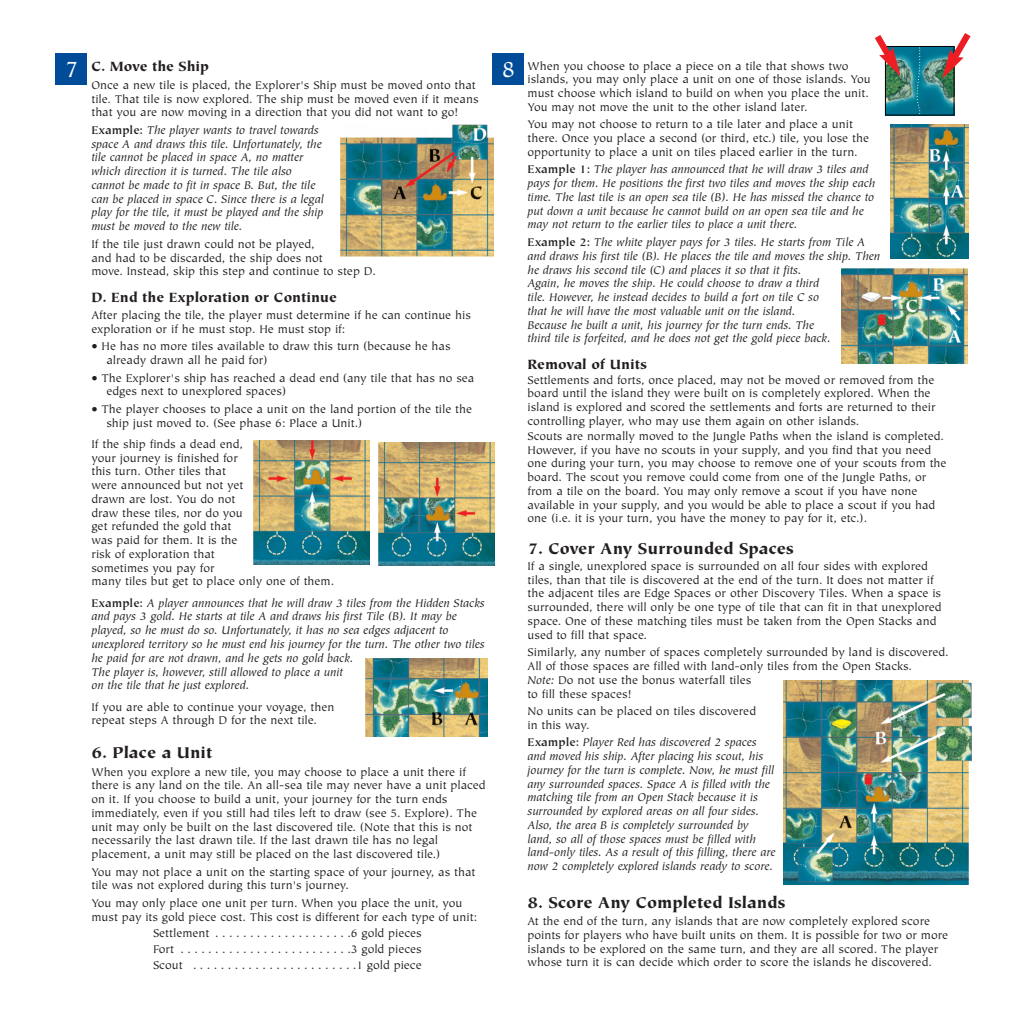
<style>
.page{position:relative;width:1014px;height:1014px;background:#fff}
.page>*{position:absolute;margin:0;border:0;box-sizing:border-box;transform-origin:0 0}
.t1{font:25px "Tiepolo";color:#fff}
.t2{font:900 17.5px "Tiepolo";color:#231f20}
.t3{font:900 15px "Tiepolo";color:#231f20}
.t4{font:12.5px/13.8px "Tiepolo";color:#231f20}
.t5{font:italic 12.5px/13.8px "Tiepolo";color:#231f20}
.s1{font-weight:700;font-style:normal}
.s2{font-style:italic}
</style>
<div class="page">
<svg style="left:253px;top:440px;width:117px;height:1px"></svg>
<img style="left:253px;top:441px;width:117px;height:123px">
<div style="left:362px;top:657px;width:129px;height:79px;background:linear-gradient(to bottom,#fff,#fff)"></div>
<img style="left:365px;top:658px;width:122px;height:78px">
<svg style="left:884px;top:76px;width:71px;height:40px"></svg>
<img style="left:887px;top:48px;width:65px;height:65px">
<svg style="left:915px;top:48px;width:5px;height:65px"></svg>
<div style="left:885px;top:46px;width:69px;height:69px;border:1px solid #000"></div>
<img style="left:378px;top:442px;width:117px;height:123px">
<img style="left:340px;top:125px;width:153px;height:131px">
<img style="left:890px;top:125px;width:78px;height:133px">
<img style="left:841px;top:268px;width:126px;height:95px">
<img style="left:783px;top:680px;width:188px;height:204px">
<svg style="left:875px;top:35px;width:25px;height:41px"></svg>
<svg style="left:942px;top:33px;width:29px;height:46px"></svg>
<div style="left:56px;top:53px;width:31px;height:32px;background:#014c98"></div>
<div style="left:492px;top:53px;width:32px;height:32px;background:#014c98"></div>
<p class="t3" style="left:91px;top:61px;width:119px">C. Move the Ship</p>
<p class="t4" style="left:91px;top:79px;width:388px">Once a new tile is placed, the Explorer's Ship must be moved onto that tile. That tile is now explored. The ship must be moved even if it means that you are now moving in a direction that you did not want to go!</p>
<p class="t5" style="left:91px;top:124px;width:234px"><span class="s1">Example:</span> The player wants to travel towards space A and draws this tile. Unfortunately, the tile cannot be placed in space A, no matter which direction it is turned. The tile also cannot be made to fit in space B. But, the tile can be placed in space C. Since there is a legal play for the tile, it must be played and the ship must be moved to the new tile.</p>
<p class="t4" style="left:91px;top:238px;width:286px">If the tile just drawn could not be played,<br>and had to be discarded, the ship does not<br>move. Instead, skip this step and continue to step D.</p>
<p class="t3" style="left:91px;top:291px;width:247px">D. End the Exploration or Continue</p>
<p class="t4" style="left:91px;top:309px;width:381px">After placing the tile, the player must determine if he can continue his exploration or if he must stop. He must stop if:</p>
<p class="t4" style="left:106px;top:340px;width:346px;text-indent:-15px">• He has no more tiles available to draw this turn (because he has already drawn all he paid for)</p>
<p class="t4" style="left:106px;top:372px;width:369px;text-indent:-15px">• The Explorer's ship has reached a dead end (any tile that has no sea edges next to unexplored spaces)</p>
<p class="t4" style="left:106px;top:403px;width:367px;text-indent:-15px">• The player chooses to place a unit on the land portion of the tile the ship just moved to. (See phase 6: Place a Unit.)</p>
<p class="t4" style="left:91px;top:438px;width:244px">If the ship finds a dead end,<br>your journey is finished for<br>this turn. Other tiles that<br>were announced but not yet<br>drawn are lost. You do not<br>draw these tiles, nor do you<br>get refunded the gold that<br>was paid for them. It is the<br>risk of exploration that<br>sometimes you pay for<br>many tiles but get to place only one of them.</p>
<p class="t5" style="left:91px;top:597px;width:395px"><span class="s1">Example:</span> A player announces that he will draw 3 tiles from the Hidden Stacks and pays 3 gold. He starts at tile A and draws his first Tile (B). It may be played, so he must do so. Unfortunately, it has no sea edges adjacent to unexplored territory so he must end his journey for the turn. The other two tiles he paid for are not drawn, and he gets no gold back.<br>The player is, however, still allowed to place a unit<br>on the tile that he just explored.</p>
<p class="t4" style="left:91px;top:700px;width:244px">If you are able to continue your voyage, then repeat steps A through D for the next tile.</p>
<h2 class="t2" style="left:91px;top:745px;width:122px">6. Place a Unit</h2>
<p class="t4" style="left:91px;top:765px;width:396px">When you explore a new tile, you may choose to place a unit there if there is any land on the tile. An all-sea tile may never have a unit placed on it. If you choose to build a unit, your journey for the turn ends immediately, even if you still had tiles left to draw (see 5. Explore). The unit may only be built on the last discovered tile. (Note that this is not necessarily the last drawn tile. If the last drawn tile has no legal placement, a unit may still be placed on the last discovered tile.)</p>
<p class="t4" style="left:91px;top:865px;width:385px">You may not place a unit on the starting space of your journey, as that tile was not explored during this turn's journey.</p>
<p class="t4" style="left:91px;top:897px;width:387px">You may only place one unit per turn. When you place the unit, you must pay its gold piece cost. This cost is different for each type of unit:</p>
<p class="t4" style="left:153px;top:925px;width:270px;line-height:16.2px;text-align:justify">Settlement . . . . . . . . . . . . . . . . . . . .6 gold pieces Fort . . . . . . . . . . . . . . . . . . . . . . . . .3 gold pieces Scout . . . . . . . . . . . . . . . . . . . . . . . .1 gold piece</p>
<h1 class="t1" style="left:65px;top:59px;width:15px">7</h1>
<h1 class="t1" style="left:502px;top:59px;width:15px">8</h1>
<p class="t4" style="left:527px;top:60px;width:345px">When you choose to place a piece on a tile that shows two islands, you may only place a unit on one of those islands. You must choose which island to build on when you place the unit.<br>You may not move the unit to the other island later.</p>
<p class="t4" style="left:527px;top:119px;width:343px">You may not choose to return to a tile later and place a unit there. Once you place a second (or third, etc.) tile, you lose the opportunity to place a unit on tiles placed earlier in the turn.</p>
<p class="t5" style="left:527px;top:164px;width:349px"><span class="s1">Example 1:</span> The player has announced that he will draw 3 tiles and pays for them. He positions the first two tiles and moves the ship each time. The last tile is an open sea tile (B). He has missed the chance to put down a unit because he cannot build on an open sea tile and he may not return to the earlier tiles to place a unit there.</p>
<p class="t5" style="left:527px;top:236px;width:354px"><span class="s1">Example 2:</span> The white player pays for 3 tiles. He starts from Tile A and draws his first tile (B). He places the tile and moves the ship. Then he draws his second tile (C) and places it so that it fits.<br>Again, he moves the ship. He could choose to draw a third<br>tile. However, he instead decides to build a fort on tile C so<br>that he will have the most valuable unit on the island.<br>Because he built a unit, his journey for the turn ends. The<br>third tile is forfeited, and he does not get the gold piece back.</p>
<p class="t3" style="left:527px;top:358px;width:121px">Removal of Units</p>
<p class="t4" style="left:527px;top:374px;width:410px">Settlements and forts, once placed, may not be moved or removed from the board until the island they were built on is completely explored. When the island is explored and scored the settlements and forts are returned to their controlling player, who may use them again on other islands.</p>
<p class="t4" style="left:527px;top:430px;width:420px">Scouts are normally moved to the Jungle Paths when the island is completed.<br>However, if you have no scouts in your supply, and you find that you need one during your turn, you may choose to remove one of your scouts from the board. The scout you remove could come from one of the Jungle Paths, or from a tile on the board. You may only remove a scout if you have none available in your supply, and you would be able to place a scout if you had one (i.e. it is your turn, you have the money to pay for it, etc.).</p>
<h2 class="t2" style="left:527px;top:541px;width:268px">7. Cover Any Surrounded Spaces</h2>
<p class="t4" style="left:527px;top:560px;width:415px">If a single, unexplored space is surrounded on all four sides with explored tiles, than that tile is discovered at the end of the turn. It does not matter if the adjacent tiles are Edge Spaces or other Discovery Tiles. When a space is surrounded, there will only be one type of tile that can fit in that unexplored space. One of these matching tiles must be taken from the Open Stacks and used to fill that space.</p>
<p class="t4" style="left:527px;top:646px;width:422px">Similarly, any number of spaces completely surrounded by land is discovered.<br>All of those spaces are filled with land-only tiles from the Open Stacks.<br><span class="s2">Note:</span> Do not use the bonus waterfall tiles<br>to fill these spaces!</p>
<p class="t4" style="left:527px;top:705px;width:230px">No units can be placed on tiles discovered in this way.</p>
<p class="t5" style="left:527px;top:736px;width:250px"><span class="s1">Example:</span> Player Red has discovered 2 spaces and moved his ship. After placing his scout, his journey for the turn is complete. Now, he must fill any surrounded spaces. Space A is filled with the matching tile from an Open Stack because it is surrounded by explored areas on all four sides.<br>Also, the area B is completely surrounded by land, so all of those spaces must be filled with land-only tiles. As a result of this filling, there are now 2 completely explored islands ready to score.</p>
<h2 class="t2" style="left:527px;top:895px;width:260px">8. Score Any Completed Islands</h2>
<p class="t4" style="left:527px;top:915px;width:422px">At the end of the turn, any islands that are now completely explored score points for players who have built units on them. It is possible for two or more islands to be explored on the same turn, and they are all scored. The player whose turn it is can decide which order to score the islands he discovered.</p>
</div>
